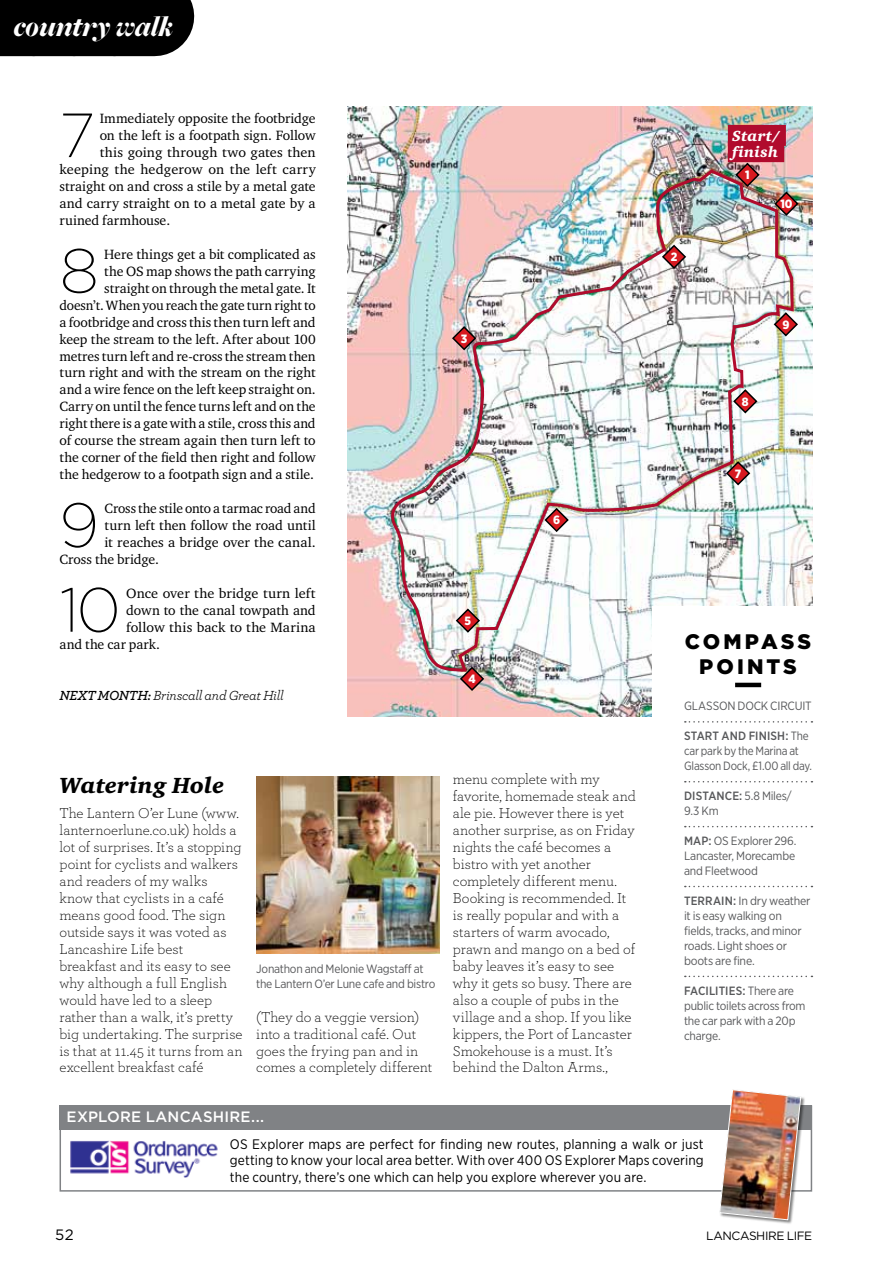
<style>
.page{position:relative;width:893px;height:1263px;background:#fff}
.page>*{position:absolute;margin:0;border:0;box-sizing:border-box;transform-origin:0 0}
.t1{font:200 62.25px "Gotham";color:#000}
.t2{font:italic 900 30px "Freight Big Pro";letter-spacing:-.005em;color:#fff}
.t3{font:italic 900 22.5px "Charter ITCA";letter-spacing:.01em;color:#000}
.t4{font:900 21px/25.5px "Gotham";letter-spacing:.145em;color:#000;text-align:center}
.t5{font:300 15px/17px "Archer";color:#000}
.t6{font:500 15px "Gotham";letter-spacing:.015em;color:#fff}
.t7{font:italic 900 15px/16.2px "Charter ITCA";letter-spacing:.025em;color:#fff}
.t8{font:15px "Gotham";color:#000}
.t9{font:13.8px/17px "Charter ITCA";color:#000;text-align:right}
.t10{font:13.8px/16.5px "Gotham Narrow";letter-spacing:.005em;color:#000;text-align:justify}
.t11{font:italic 13.8px "Archer";letter-spacing:-.02em;color:#000}
.t12{font:12px/15px "Gotham Narrow";letter-spacing:-.02em;color:#58595b}
.t13{font:12px/15px "Gotham Narrow";letter-spacing:-.02em;color:#58595b;scale:.96 1}
.t14{font:12px "Gotham";letter-spacing:-.035em;color:#000}
.t15{font:900 12px "Gotham Narrow";color:#fff}
.s1{font-weight:600}
.s2{font-weight:500}
</style>
<div class="page">
<img style="left:348px;top:106px;width:464px;height:610px">
<div style="left:652px;top:606px;width:187px;height:178px;background:#fff"></div>
<div style="left:60px;top:1105px;width:752px;height:24px;background:#808285"></div>
<div style="left:60px;top:1104px;width:752px;height:87px;border:2px solid #808285"></div>
<img style="left:70px;top:1140px;width:148px;height:37px">
<div style="left:719px;top:1089px;width:87px;height:135px;background:#000;opacity:.5"></div>
<img style="left:719px;top:1089px;width:82px;height:131px">
<div style="left:728px;top:125px;width:58px;height:21px;background:#b10b2d"></div>
<div style="left:728px;top:141px;width:56px;height:21px;background:#b10b2d"></div>
<svg style="left:734px;top:162px;width:27px;height:6px"></svg>
<svg style="left:795px;top:311px;width:4px;height:27px"></svg>
<svg style="left:795px;top:190px;width:5px;height:27px"></svg>
<div style="left:0;top:0;width:154px;height:56px;background:#000"></div>
<hr style="left:735px;top:683px;width:26px;height:4px;background:#000">
<svg style="left:685px;top:721px;width:127px;height:2px"></svg>
<svg style="left:685px;top:781px;width:127px;height:1px"></svg>
<svg style="left:685px;top:826px;width:127px;height:1px"></svg>
<svg style="left:685px;top:886px;width:127px;height:1px"></svg>
<svg style="left:685px;top:976px;width:127px;height:1px"></svg>
<img style="left:256px;top:777px;width:183px;height:177px">
<img style="left:386px;top:168px;width:409px;height:503px">
<svg style="left:451px;top:325px;width:26px;height:26px"></svg>
<svg style="left:455px;top:607px;width:26px;height:27px"></svg>
<svg style="left:725px;top:460px;width:26px;height:26px"></svg>
<svg style="left:459px;top:666px;width:26px;height:26px"></svg>
<svg style="left:543px;top:507px;width:27px;height:26px"></svg>
<svg style="left:732px;top:388px;width:26px;height:26px"></svg>
<h2 class="t2" style="left:14px;top:7px;width:161px">country walk</h2>
<h1 class="t1" style="left:60px;top:96px;width:36px">7</h1>
<p class="t9" style="left:100px;top:110px;width:218px">Immediately opposite the footbridge</p>
<p class="t9" style="left:100px;top:127px;width:217px">on the left is a footpath sign. Follow</p>
<p class="t9" style="left:100px;top:144px;width:218px">this going through two gates then</p>
<p class="t9" style="left:60px;top:161px;width:258px">keeping the hedgerow on the left carry</p>
<p class="t9" style="left:60px;top:177px;width:258px">straight on and cross a stile by a metal gate</p>
<p class="t9" style="left:60px;top:194px;width:258px">and carry straight on to a metal gate by a</p>
<p class="t9" style="left:60px;top:211px;width:112px">ruined farmhouse.</p>
<h1 class="t1" style="left:60px;top:232px;width:41px">8</h1>
<p class="t9" style="left:60px;top:245px;width:258px">Here things get a bit complicated as<br>the OS map shows the path carrying straight on through the metal gate. It doesn’t. When you reach the gate turn right to a footbridge and cross this then turn left and keep the stream to the left. After about 100 metres turn left and re-cross the stream then turn right and with the stream on the right and a wire fence on the left keep straight on.<br>Carry on until the fence turns left and on the right there is a gate with a stile, cross this and of course the stream again then turn left to the corner of the field then right and follow the hedgerow to a footpath sign and a stile.</p>
<h1 class="t1" style="left:60px;top:486px;width:41px">9</h1>
<p class="t9" style="left:105px;top:499px;width:213px">Cross the stile onto a tarmac road and</p>
<p class="t9" style="left:105px;top:516px;width:213px">turn left then follow the road until</p>
<p class="t9" style="left:105px;top:533px;width:213px">it reaches a bridge over the canal.</p>
<p class="t9" style="left:60px;top:550px;width:101px">Cross the bridge.</p>
<h1 class="t1" style="left:60px;top:571px;width:63px">10</h1>
<p class="t9" style="left:126px;top:584px;width:191px">Once over the bridge turn left</p>
<p class="t9" style="left:126px;top:601px;width:191px">down to the canal towpath and</p>
<p class="t9" style="left:126px;top:618px;width:191px">follow this back to the Marina</p>
<p class="t9" style="left:60px;top:635px;width:102px">and the car park.</p>
<p class="t11" style="left:60px;top:685px;width:226px"><span class="s1">NEXT MONTH:</span> Brinscall and Great Hill</p>
<p class="t15" style="left:461px;top:330px;width:8px">3</p>
<p class="t15" style="left:465px;top:613px;width:8px">5</p>
<p class="t15" style="left:468px;top:671px;width:9px">4</p>
<p class="t15" style="left:553px;top:512px;width:9px">6</p>
<h3 class="t3" style="left:60px;top:771px;width:166px">Watering Hole</h3>
<p class="t5" style="left:60px;top:804px;width:185px">The Lantern O’er Lune (www. lanternoerlune.co.uk) holds a lot of surprises. It’s a stopping point for cyclists and walkers and readers of my walks know that cyclists in a café means good food. The sign outside says it was voted as<br>Lancashire Life best breakfast and its easy to see why although a full English would have led to a sleep rather than a walk, it’s pretty big undertaking. The surprise is that at 11.45 it turns from an excellent breakfast café</p>
<p class="t12" style="left:256px;top:961px;width:181px">Jonathon and Melonie Wagstaff at the Lantern O’er Lune cafe and bistro</p>
<p class="t5" style="left:256px;top:1007px;width:178px">(They do a veggie version) into a traditional café. Out goes the frying pan and in comes a completely different</p>
<p class="t6" style="left:67px;top:1107px;width:199px">EXPLORE LANCASHIRE...</p>
<p class="t5" style="left:453px;top:770px;width:185px">menu complete with my favorite, homemade steak and ale pie. However there is yet another surprise, as on Friday nights the café becomes a bistro with yet another completely different menu.<br>Booking is recommended. It is really popular and with a starters of warm avocado, prawn and mango on a bed of baby leaves it’s easy to see why it gets so busy. There are also a couple of pubs in the village and a shop. If you like kippers, the Port of Lancaster<br>Smokehouse is a must. It’s behind the Dalton Arms.,</p>
<p class="t7" style="left:732px;top:127px;width:49px">Start/ finish</p>
<p class="t15" style="left:745px;top:167px;width:6px">1</p>
<p class="t15" style="left:671px;top:249px;width:8px">2</p>
<p class="t15" style="left:780px;top:196px;width:14px">10</p>
<p class="t15" style="left:742px;top:394px;width:8px">8</p>
<p class="t15" style="left:735px;top:466px;width:8px">7</p>
<p class="t15" style="left:782px;top:317px;width:9px">9</p>
<h3 class="t4" style="left:685px;top:628px;width:128px">COMPASS<br>POINTS</h3>
<p class="t12" style="left:684px;top:698px;width:129px">GLASSON DOCK CIRCUIT</p>
<p class="t13" style="left:684px;top:728px;width:135px"><span class="s2">START AND FINISH:</span> The car park by the Marina at<br>Glasson Dock, £1.00 all day.</p>
<p class="t12" style="left:684px;top:788px;width:109px"><span class="s2">DISTANCE:</span> 5.8 Miles/<br>9.3 Km</p>
<p class="t12" style="left:684px;top:833px;width:114px;text-align:justify"><span class="s2">MAP:</span> OS Explorer 296.<br>Lancaster, Morecambe and Fleetwood</p>
<p class="t12" style="left:684px;top:893px;width:128px"><span class="s2">TERRAIN:</span> In dry weather it is easy walking on fields, tracks, and minor roads. Light shoes or boots are fine.</p>
<p class="t12" style="left:684px;top:983px;width:123px"><span class="s2">FACILITIES:</span> There are public toilets across from the car park with a 20p charge.</p>
<p class="t10" style="left:230px;top:1135px;width:475px">OS Explorer maps are perfect for finding new routes, planning a walk or just getting to know your local area better. With over 400 OS Explorer Maps covering the country, there’s one which can help you explore wherever you are.</p>
<p class="t8" style="left:55px;top:1225px;width:20px">52</p>
<p class="t14" style="left:706px;top:1228px;width:107px">LANCASHIRE LIFE</p>
</div>
